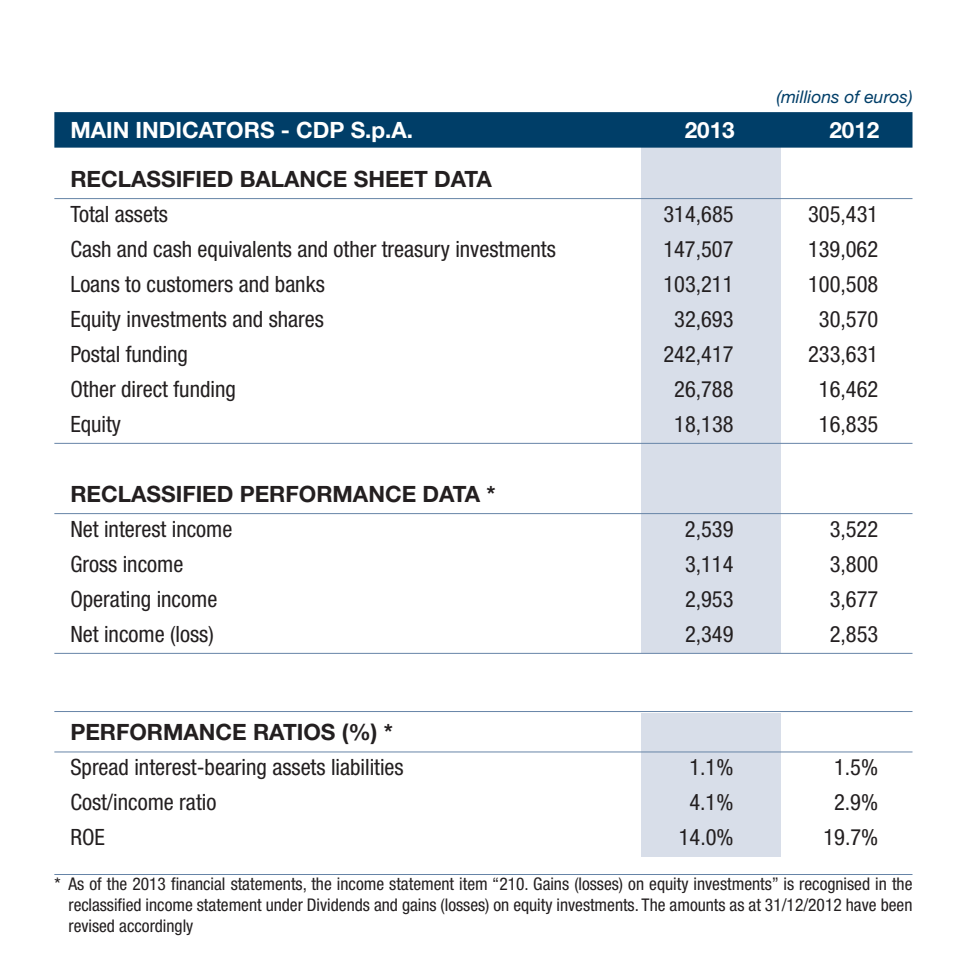
<style>
.page{position:relative;width:978px;height:978px;background:#fff}
.page>*{position:absolute;margin:0;border:0;box-sizing:border-box;transform-origin:0 0}
.t1{font:22.5px "Helvetica Neue Condensed+SWCIZG";color:#231f20}
.t2{font:22.5px "Helvetica Neue Bold+YQYKJH";color:#231f20}
.t3{font:22.5px "Helvetica Neue Bold+YQYKJH";color:#fff}
.t4{font:17.5px/21px "Helvetica Neue Condensed+SWCIZG";color:#231f20;text-align:justify}
.t5{font:17.5px "Helvetica Neue Italic+BYIOFR";color:#003e68}
</style>
<div class="page">
<div style="left:641px;top:713px;width:140px;height:144px;background:#d8dee9"></div>
<div style="left:641px;top:140px;width:140px;height:513px;background:#d8dee9"></div>
<div style="left:54px;top:112px;width:858px;height:36px;background:#003e68"></div>
<hr style="left:54px;top:198px;width:858px;height:1px;background:#6684a7">
<hr style="left:54px;top:443px;width:858px;height:1px;background:#6684a7">
<hr style="left:54px;top:513px;width:858px;height:1px;background:#6684a7">
<hr style="left:54px;top:653px;width:858px;height:1px;background:#6684a7">
<hr style="left:54px;top:711px;width:858px;height:1px;background:#6684a7">
<hr style="left:54px;top:752px;width:858px;height:1px;background:#6684a7">
<hr style="left:54px;top:874px;width:858px;height:1px;background:#6684a7">
<p class="t5" style="left:776px;top:86px;width:138px">(millions of euros)</p>
<p class="t3" style="left:70px;top:122px;width:344px">MAIN INDICATORS - CDP S.p.A.</p>
<p class="t3" style="left:685px;top:122px;width:51px">2013</p>
<p class="t3" style="left:829px;top:122px;width:51px">2012</p>
<p class="t2" style="left:70px;top:171px;width:423px">RECLASSIFIED BALANCE SHEET DATA</p>
<p class="t1" style="left:70px;top:206px;width:99px">Total assets</p>
<p class="t1" style="left:663px;top:206px;width:72px">314,685</p>
<p class="t1" style="left:808px;top:206px;width:72px">305,431</p>
<p class="t1" style="left:70px;top:241px;width:487px">Cash and cash equivalents and other treasury investments</p>
<p class="t1" style="left:663px;top:241px;width:72px">147,507</p>
<p class="t1" style="left:808px;top:241px;width:72px">139,062</p>
<p class="t1" style="left:70px;top:276px;width:256px">Loans to customers and banks</p>
<p class="t1" style="left:663px;top:276px;width:72px">103,211</p>
<p class="t1" style="left:808px;top:276px;width:72px">100,508</p>
<p class="t1" style="left:70px;top:311px;width:255px">Equity investments and shares</p>
<p class="t1" style="left:674px;top:311px;width:61px">32,693</p>
<p class="t1" style="left:819px;top:311px;width:61px">30,570</p>
<p class="t1" style="left:70px;top:346px;width:119px">Postal funding</p>
<p class="t1" style="left:663px;top:346px;width:72px">242,417</p>
<p class="t1" style="left:808px;top:346px;width:72px">233,631</p>
<p class="t1" style="left:70px;top:381px;width:167px">Other direct funding</p>
<p class="t1" style="left:674px;top:381px;width:61px">26,788</p>
<p class="t1" style="left:819px;top:381px;width:61px">16,462</p>
<p class="t1" style="left:70px;top:416px;width:52px">Equity</p>
<p class="t1" style="left:674px;top:416px;width:61px">18,138</p>
<p class="t1" style="left:819px;top:416px;width:61px">16,835</p>
<p class="t2" style="left:70px;top:486px;width:427px">RECLASSIFIED PERFORMANCE DATA *</p>
<p class="t1" style="left:70px;top:521px;width:164px">Net interest income</p>
<p class="t1" style="left:685px;top:521px;width:50px">2,539</p>
<p class="t1" style="left:830px;top:521px;width:50px">3,522</p>
<p class="t1" style="left:70px;top:556px;width:115px">Gross income</p>
<p class="t1" style="left:685px;top:556px;width:50px">3,114</p>
<p class="t1" style="left:830px;top:556px;width:50px">3,800</p>
<p class="t1" style="left:70px;top:591px;width:149px">Operating income</p>
<p class="t1" style="left:685px;top:591px;width:50px">2,953</p>
<p class="t1" style="left:830px;top:591px;width:50px">3,677</p>
<p class="t1" style="left:70px;top:626px;width:145px">Net income (loss)</p>
<p class="t1" style="left:685px;top:626px;width:50px">2,349</p>
<p class="t1" style="left:830px;top:626px;width:50px">2,853</p>
<p class="t2" style="left:70px;top:724px;width:324px">PERFORMANCE RATIOS (%) *</p>
<p class="t1" style="left:70px;top:759px;width:335px">Spread interest-bearing assets liabilities</p>
<p class="t1" style="left:689px;top:759px;width:46px">1.1%</p>
<p class="t1" style="left:834px;top:759px;width:46px">1.5%</p>
<p class="t1" style="left:70px;top:794px;width:148px">Cost/income ratio</p>
<p class="t1" style="left:689px;top:794px;width:46px">4.1%</p>
<p class="t1" style="left:834px;top:794px;width:46px">2.9%</p>
<p class="t1" style="left:70px;top:829px;width:36px">ROE</p>
<p class="t1" style="left:679px;top:829px;width:56px">14.0%</p>
<p class="t1" style="left:823px;top:829px;width:56px">19.7%</p>
<p class="t4" style="left:69px;top:874px;width:845px;text-indent:-14px">* As of the 2013 financial statements, the income statement item “210. Gains (losses) on equity investments” is recognised in the reclassified income statement under Dividends and gains (losses) on equity investments. The amounts as at 31/12/2012 have been revised accordingly</p>
</div>
